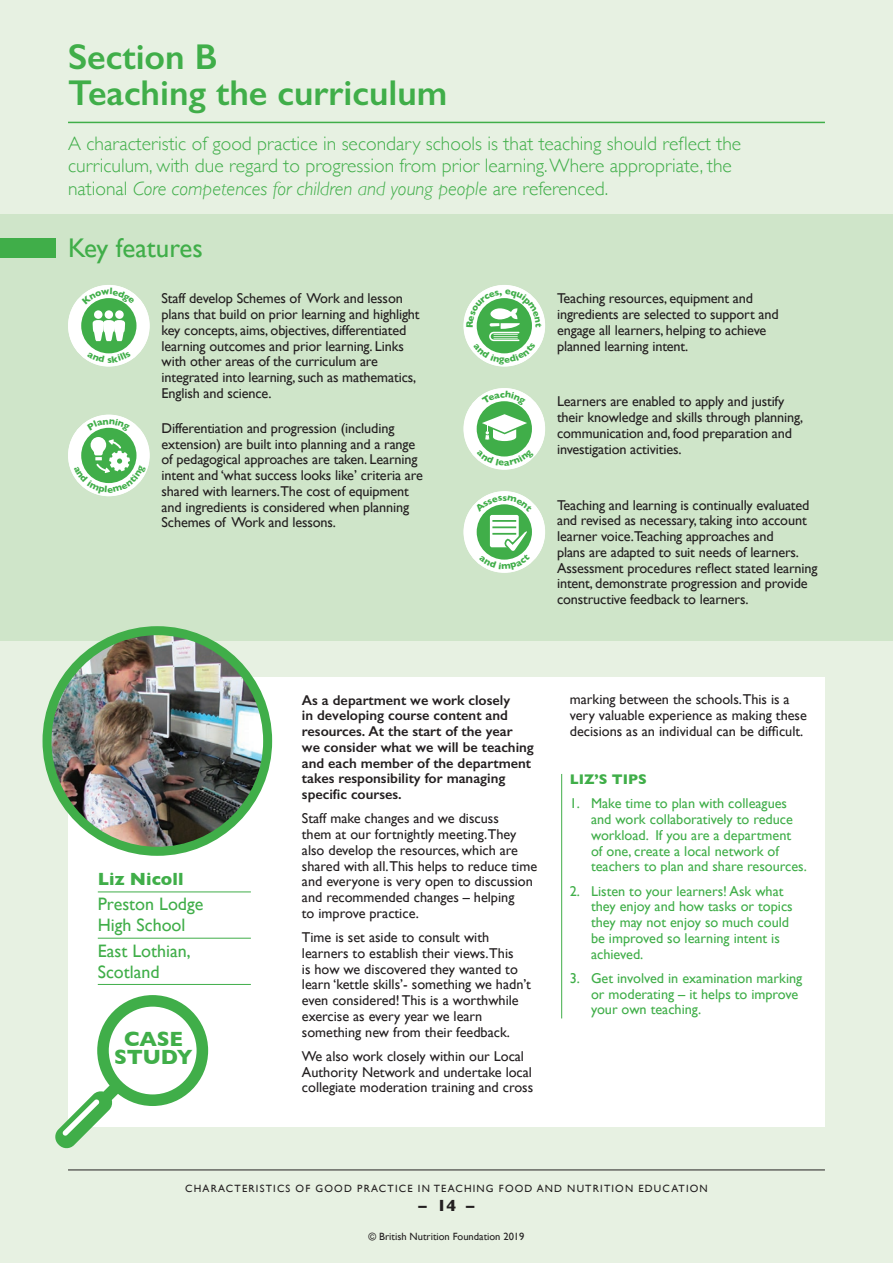
<style>
.page{position:relative;width:893px;height:1263px;background:#e7f1e2}
.page>*{position:absolute;margin:0;border:0;box-sizing:border-box;transform-origin:0 0}
.t1{font:600 36px "Gill Sans";color:#40ae49}
.t2{font:27px "Gill Sans";color:#40ae49}
.t3{font:700 21px/18px "Gill Sans";letter-spacing:-.01em;color:#40ae49;text-align:center}
.t4{font:300 19.5px/22.5px "Gill Sans";color:#40ae49}
.t5{font:18px/21px "Gill Sans";color:#40ae49}
.t6{font:700 18px "Gill Sans";color:#40ae49}
.t7{font:700 16.5px "Gill Sans";color:#231f20}
.t8{font:14.25px/15.8px "Gill Sans";letter-spacing:-.01em;color:#231f20}
.t9{font:14.25px/15.8px "Gill Sans";color:#40ae49}
.t10{font:600 14.25px/15.8px "Gill Sans";color:#231f20}
.t11{font:700 14.25px "Gill Sans";color:#40ae49}
.t12{font:10.5px "Gill Sans";letter-spacing:.11em;color:#231f20}
.t13{font:10.5px "Gill Sans";color:#231f20}
.s1{font-style:italic}
</style>
<div class="page">
<div style="left:0;top:215px;width:893px;height:426px;background:#cfe5c9"></div>
<div style="left:68px;top:677px;width:757px;height:450px;background:#fff"></div>
<hr style="left:561px;top:774px;width:1px;height:244px;background:#40ae49">
<hr style="left:68px;top:1169px;width:757px;height:1px;background:#231f20">
<hr style="left:68px;top:122px;width:757px;height:1px;background:#40ae49">
<div style="left:0;top:238px;width:55px;height:20px;background:#40ae49"></div>
<div style="left:68px;top:285px;width:82px;height:82px;background:#fff;border-radius:50%"></div>
<div style="left:81px;top:298px;width:55px;height:55px;background:#40ae49;border-radius:50%"></div>
<div style="left:94px;top:310px;width:9px;height:9px;background:#fff;border-radius:50%"></div>
<div style="left:105px;top:310px;width:8px;height:9px;background:#fff;border-radius:50%"></div>
<div style="left:115px;top:310px;width:9px;height:9px;background:#fff;border-radius:50%"></div>
<svg style="left:92px;top:320px;width:33px;height:21px"></svg>
<div style="left:463px;top:285px;width:82px;height:82px;background:#fff;border-radius:50%"></div>
<div style="left:68px;top:415px;width:82px;height:81px;background:#fff;border-radius:50%"></div>
<div style="left:463px;top:491px;width:82px;height:82px;background:#fff;border-radius:50%"></div>
<div style="left:463px;top:388px;width:82px;height:82px;background:#fff;border-radius:50%"></div>
<div style="left:477px;top:401px;width:55px;height:55px;background:#40ae49;border-radius:50%"></div>
<svg style="left:482px;top:414px;width:45px;height:27px"></svg>
<img style="left:47px;top:631px;width:221px;height:220px;border-radius:110px">
<div style="left:43px;top:626px;width:229px;height:230px;border:9px solid #40ae49;border-radius:50%"></div>
<hr style="left:98px;top:891px;width:153px;height:1px;background:#40ae49">
<hr style="left:98px;top:938px;width:153px;height:1px;background:#40ae49">
<hr style="left:98px;top:984px;width:153px;height:1px;background:#40ae49">
<svg style="left:55px;top:995px;width:153px;height:154px"></svg>
<svg style="left:82px;top:288px;width:51px;height:16px"></svg>
<svg style="left:87px;top:351px;width:44px;height:12px"></svg>
<svg style="left:466px;top:290px;width:76px;height:75px"></svg>
<svg style="left:74px;top:418px;width:72px;height:76px"></svg>
<svg style="left:476px;top:496px;width:57px;height:74px"></svg>
<svg style="left:482px;top:391px;width:43px;height:15px"></svg>
<svg style="left:477px;top:449px;width:57px;height:17px"></svg>
<p class="t1" style="left:68px;top:35px;width:151px">Section B</p>
<p class="t1" style="left:68px;top:71px;width:381px">Teaching the curriculum</p>
<p class="t4" style="left:68px;top:131px;width:675px">A characteristic of good practice in secondary schools is that teaching should reflect the curriculum, with due regard to progression from prior learning. Where appropriate, the national <span class="s1">Core competences for children and young people</span> are referenced.</p>
<p class="t2" style="left:68px;top:232px;width:136px">Key features</p>
<p class="t8" style="left:162px;top:290px;width:260px">Staff develop Schemes of Work and lesson plans that build on prior learning and highlight key concepts, aims, objectives, differentiated learning outcomes and prior learning. Links with other areas of the curriculum are integrated into learning, such as mathematics, English and science.</p>
<p class="t8" style="left:162px;top:420px;width:263px">Differentiation and progression (including extension) are built into planning and a range of pedagogical approaches are taken. Learning intent and ‘what success looks like’ criteria are shared with learners.The cost of equipment and ingredients is considered when planning Schemes of Work and lessons.</p>
<p class="t8" style="left:557px;top:290px;width:223px">Teaching resources, equipment and ingredients are selected to support and engage all learners, helping to achieve planned learning intent.</p>
<p class="t8" style="left:557px;top:394px;width:248px">Learners are enabled to apply and justify their knowledge and skills through planning, communication and, food preparation and investigation activities.</p>
<p class="t8" style="left:557px;top:497px;width:262px">Teaching and learning is continually evaluated and revised as necessary, taking into account learner voice.Teaching approaches and<br>plans are adapted to suit needs of learners.<br>Assessment procedures reflect stated learning intent, demonstrate progression and provide constructive feedback to learners.</p>
<p class="t6" style="left:98px;top:865px;width:87px">Liz Nicoll</p>
<p class="t5" style="left:98px;top:894px;width:107px">Preston Lodge<br>High School</p>
<p class="t5" style="left:98px;top:940px;width:94px">East Lothian,<br>Scotland</p>
<p class="t3" style="left:114px;top:1029px;width:80px">CASE<br>STUDY</p>
<p class="t10" style="left:302px;top:692px;width:233px">As a department we work closely<br>in developing course content and resources. At the start of the year we consider what we will be teaching and each member of the department takes responsibility for managing specific courses.</p>
<p class="t8" style="left:302px;top:810px;width:237px">Staff make changes and we discuss<br>them at our fortnightly meeting.They also develop the resources, which are shared with all.This helps to reduce time and everyone is very open to discussion and recommended changes – helping<br>to improve practice.</p>
<p class="t8" style="left:302px;top:929px;width:230px">Time is set aside to consult with learners to establish their views.This<br>is how we discovered they wanted to learn ‘kettle skills’- something we hadn’t even considered! This is a worthwhile exercise as every year we learn something new from their feedback.</p>
<p class="t8" style="left:302px;top:1048px;width:233px">We also work closely within our Local<br>Authority Network and undertake local collegiate moderation training and cross</p>
<p class="t8" style="left:570px;top:691px;width:239px">marking between the schools.This is a very valuable experience as making these decisions as an individual can be difficult.</p>
<p class="t11" style="left:570px;top:768px;width:79px">LIZ’S TIPS</p>
<p class="t9" style="left:591px;top:795px;width:217px;text-indent:-21px">1. Make time to plan with colleagues and work collaboratively to reduce workload. If you are a department<br>of one, create a local network of teachers to plan and share resources.</p>
<p class="t9" style="left:591px;top:883px;width:203px;text-indent:-21px">2. Listen to your learners! Ask what they enjoy and how tasks or topics they may not enjoy so much could be improved so learning intent is achieved.</p>
<p class="t9" style="left:591px;top:970px;width:213px;text-indent:-21px">3. Get involved in examination marking or moderating – it helps to improve your own teaching.</p>
<p class="t12" style="left:185px;top:1182px;width:524px">CHARACTERISTICS OF GOOD PRACTICE IN TEACHING FOOD AND NUTRITION EDUCATION</p>
<p class="t7" style="left:419px;top:1192px;width:57px">– 14 –</p>
<p class="t13" style="left:369px;top:1231px;width:157px">© British Nutrition Foundation 2019</p>
</div>
